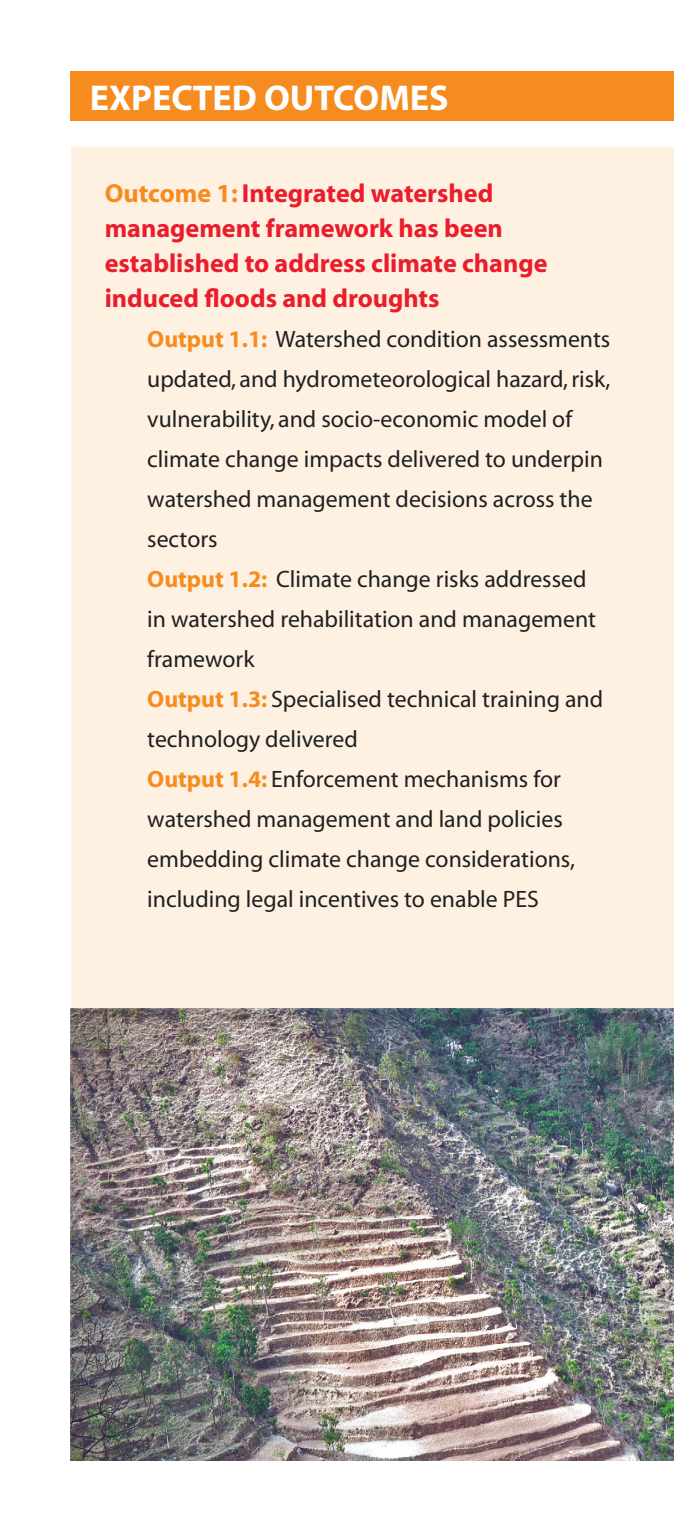
<style>
.page{position:relative;width:674px;height:1531px;background:#fff}
.page>*{position:absolute;margin:0;border:0;box-sizing:border-box;transform-origin:0 0}
.t1{font:700 36px "Myriad";color:#fff}
.t2{font:700 26.25px/35px "Myriad";color:#eb1c2c}
.t3{font:23.75px/40px "Myriad";color:#1f2020}
.s1{color:#f68b1f}
.s2{font-weight:700;color:#f68b1f}
</style>
<div class="page">
<div style="left:71px;top:147px;width:602px;height:862px;background:#fef1e2"></div>
<div style="left:71px;top:71px;width:602px;height:50px;background:#f68b1f"></div>
<img style="left:71px;top:1009px;width:602px;height:451px">
<h1 class="t1" style="left:90px;top:79px;width:360px">EXPECTED OUTCOMES</h1>
<p class="t2" style="left:105px;top:176px;width:444px"><span class="s1">Outcome 1:</span> Integrated watershed management framework has been established to address climate change induced floods and droughts</p>
<p class="t3" style="left:147px;top:320px;width:464px"><span class="s2">Output 1.1:</span> Watershed condition assessments updated, and hydrometeorological hazard, risk, vulnerability, and socio-economic model of climate change impacts delivered to underpin watershed management decisions across the sectors<br><span class="s2">Output 1.2:</span> Climate change risks addressed in watershed rehabilitation and management framework<br><span class="s2">Output 1.3:</span> Specialised technical training and technology delivered<br><span class="s2">Output 1.4:</span> Enforcement mechanisms for watershed management and land policies embedding climate change considerations, including legal incentives to enable PES</p>
</div>
